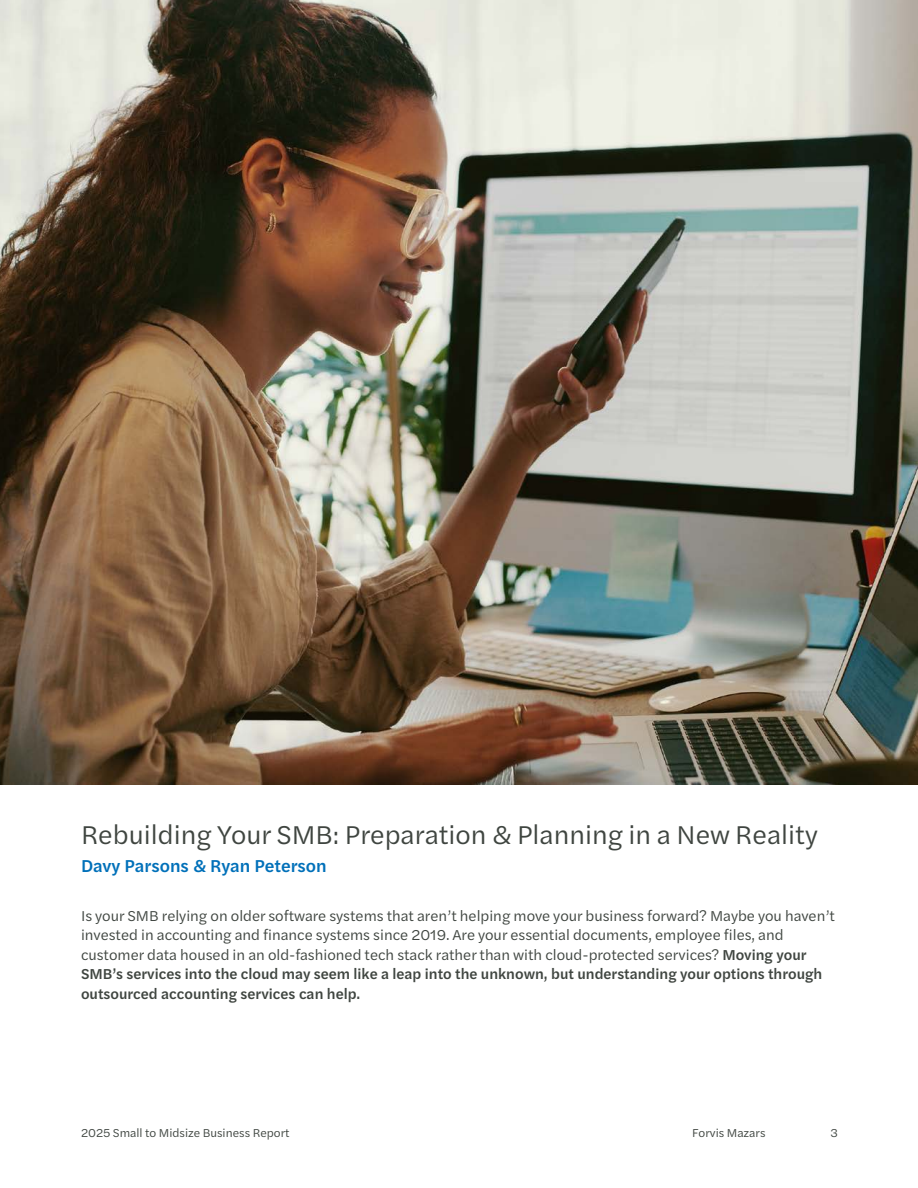
<style>
.page{position:relative;width:918px;height:1188px;background:#fff}
.page>*{position:absolute;margin:0;border:0;box-sizing:border-box;transform-origin:0 0}
.t1{font:27px "Halyard Text";color:#3f4540}
.t2{font:500 18px "Halyard Text";color:#0070b9}
.t3{font:15px/19.5px "Halyard Text";color:#3f4540}
.t4{font:12px "Halyard Text";color:#3f4540}
.s1{font-weight:500}
</style>
<div class="page">
<img style="left:0;top:0;width:918px;height:784px">
<h1 class="t1" style="left:81px;top:815px;width:738px">Rebuilding Your SMB: Preparation &amp; Planning in a New Reality</h1>
<p class="t2" style="left:81px;top:853px;width:247px">Davy Parsons &amp; Ryan Peterson</p>
<p class="t3" style="left:81px;top:905px;width:756px">Is your SMB relying on older software systems that aren’t helping move your business forward? Maybe you haven’t invested in accounting and finance systems since 2019. Are your essential documents, employee files, and customer data housed in an old‑fashioned tech stack rather than with cloud‑protected services? <span class="s1">Moving your SMB’s services into the cloud may seem like a leap into the unknown, but understanding your options through outsourced accounting services can help.</span></p>
<p class="t4" style="left:81px;top:1124px;width:210px">2025 Small to Midsize Business Report</p>
<p class="t4" style="left:692px;top:1124px;width:75px">Forvis Mazars</p>
<p class="t4" style="left:830px;top:1124px;width:9px">3</p>
</div>
